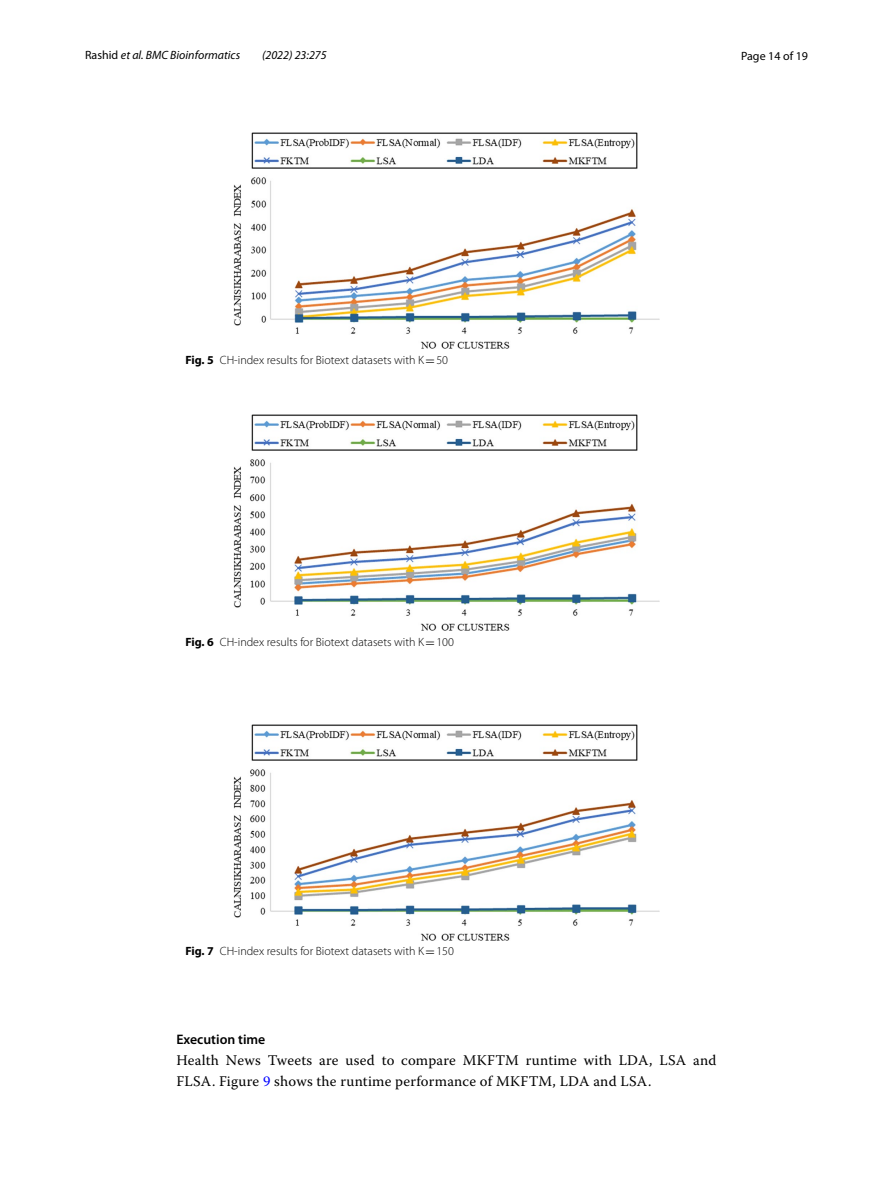
<style>
.page{position:relative;width:893px;height:1187px;background:#fff}
.page>*{position:absolute;margin:0;border:0;box-sizing:border-box;transform-origin:0 0}
.t1{font:14.7px/21.3px "Warnock Pro";letter-spacing:.015em;color:#000}
.t2{font:600 13.8px "Myriad Pro";color:#000}
.t3{font:300 12px "Myriad Pro";color:#000}
.t4{font:italic 12px "Myriad Pro";color:#000}
.t5{font:12px "Myriad Pro";color:#000}
.s1{font-style:normal}
.s2{font-weight:700}
.s3{font-family:"MTSY";font-weight:400}
.s4{color:#00f}
</style>
<div class="page">
<img style="left:234px;top:133px;width:425px;height:216px">
<img style="left:234px;top:414px;width:425px;height:216px">
<img style="left:234px;top:724px;width:425px;height:216px">
<p class="t4" style="left:85px;top:48px;width:157px"><span class="s1">Rashid</span> et al. BMC Bioinformatics</p>
<p class="t4" style="left:262px;top:48px;width:66px">(2022) 23:275</p>
<p class="t5" style="left:741px;top:48px;width:68px">Page 14 of 19</p>
<p class="t3" style="left:185px;top:353px;width:264px"><span class="s2">Fig. 5</span> CH-index results for Biotext datasets with K<span class="s3">=</span>50</p>
<p class="t3" style="left:185px;top:635px;width:270px"><span class="s2">Fig. 6</span> CH-index results for Biotext datasets with K<span class="s3">=</span>100</p>
<p class="t3" style="left:185px;top:944px;width:270px"><span class="s2">Fig. 7</span> CH-index results for Biotext datasets with K<span class="s3">=</span>150</p>
<p class="t2" style="left:176px;top:1030px;width:90px">Execution time</p>
<p class="t1" style="left:176px;top:1049px;width:541px">Health News Tweets are used to compare MKFTM runtime with LDA, LSA and<br>FLSA. Figure <span class="s4">9</span> shows the runtime performance of MKFTM, LDA and LSA.</p>
</div>
